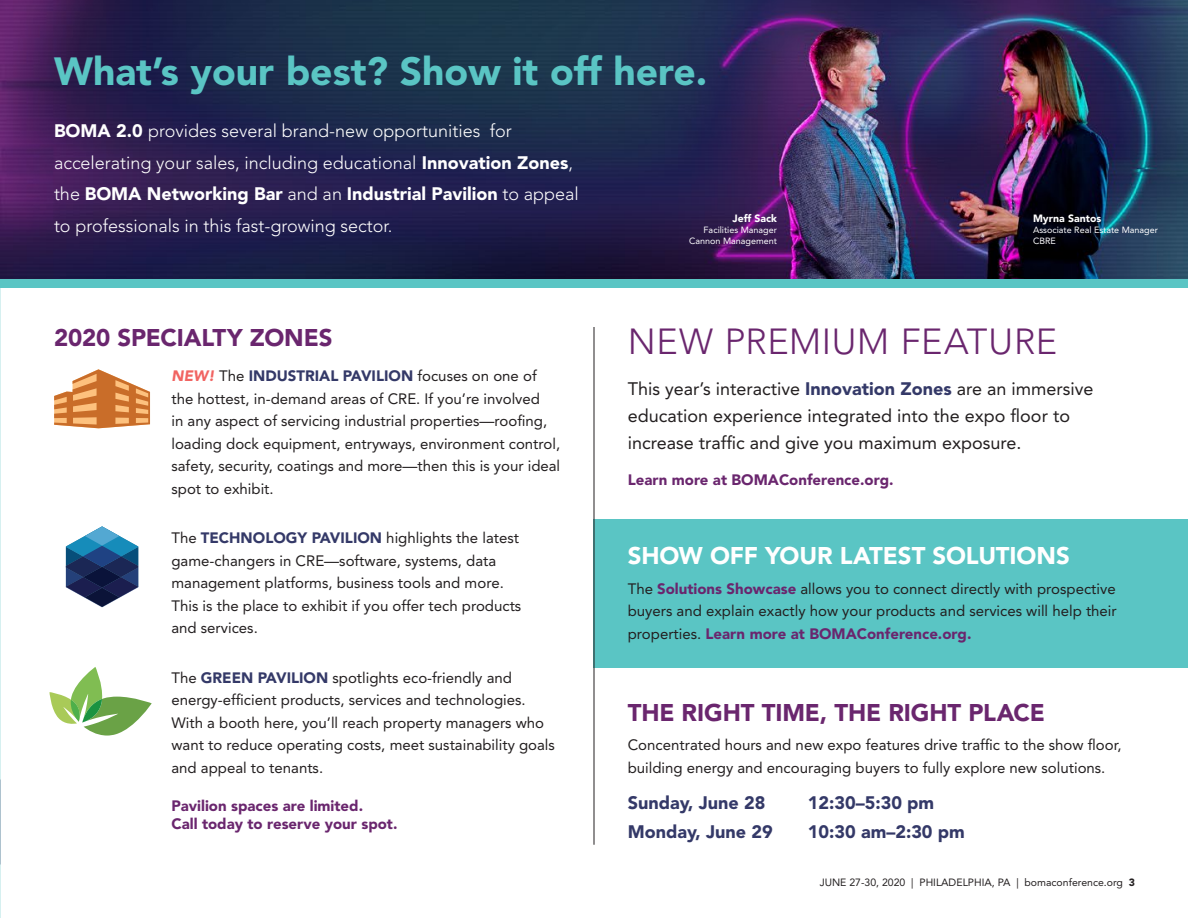
<style>
.page{position:relative;width:1188px;height:918px;background:#fff}
.page>*{position:absolute;margin:0;border:0;box-sizing:border-box;transform-origin:0 0}
.Headline{font:900 39px "Avenir";color:#5ac5c4}
.Subhead{font:300 36px "Avenir";letter-spacing:.02em;color:#6a266e}
.Subhead-2{font:900 24px "Avenir";letter-spacing:-.005em;color:#6a266e}
.Subhead-3{font:900 24px "Avenir";letter-spacing:-.005em;color:#fff}
.Intro_Copy{font:300 18px/31.5px "Avenir";color:#fff}
.Body_Copy{font:18px/27px "Avenir";color:#231f20}
.Body_Copy-2{font:900 18px "Avenir";color:#343968}
.Body_Copy-3{font:15px/22.5px "Avenir";color:#231f20}
.Body_Copy-4{font:900 15px/18px "Avenir";color:#6a266e}
.t1{font:10.5px "Avenir";color:#231f20}
.Body_Copy-5{font:900 10.5px "Avenir";color:#fff}
.Body_Copy-6{font:9px "Avenir";color:#fff}
.s1{font-weight:900}
.s2{font-weight:900;font-style:italic;color:#f16462}
.s3{font-weight:900;color:#343968}
.s4{font-weight:900;color:#6a266e}
</style>
<div class="page">
<div style="left:594px;top:520px;width:594px;height:148px;background:#5ac5c4"></div>
<img style="left:0;top:0;width:1188px;height:279px">
<svg style="left:66px;top:526px;width:72px;height:81px"></svg>
<svg style="left:50px;top:667px;width:102px;height:69px"></svg>
<div style="left:0;top:279px;width:1188px;height:8px;background:#5ac5c4"></div>
<svg style="left:54px;top:369px;width:96px;height:59px"></svg>
<hr style="left:594px;top:327px;width:1px;height:518px;background:#231f20">
<p class="Headline" style="left:54px;top:48px;width:655px">What’s your best? Show it off here.</p>
<p class="Intro_Copy" style="left:54px;top:115px;width:526px"><span class="s1">BOMA 2.0</span> provides several brand-new opportunities for accelerating your sales, including educational <span class="s1">Innovation Zones</span>, the <span class="s1">BOMA Networking Bar</span> and an <span class="s1">Industrial Pavilion</span> to appeal to professionals in this fast-growing sector.</p>
<p class="Body_Copy-5" style="left:732px;top:212px;width:46px">Jeff Sack</p>
<p class="Body_Copy-6" style="left:704px;top:225px;width:75px">Facilities Manager</p>
<p class="Body_Copy-6" style="left:689px;top:235px;width:89px">Cannon Management</p>
<p class="Body_Copy-5" style="left:1033px;top:212px;width:70px">Myrna Santos</p>
<p class="Body_Copy-6" style="left:1033px;top:225px;width:126px">Associate Real Estate Manager</p>
<p class="Body_Copy-6" style="left:1033px;top:235px;width:24px">CBRE</p>
<p class="Subhead-2" style="left:54px;top:323px;width:280px">2020 SPECIALTY ZONES</p>
<p class="Body_Copy-3" style="left:171px;top:365px;width:390px"><span class="s2">NEW!</span> The <span class="s3">INDUSTRIAL PAVILION</span> focuses on one of the hottest, in-demand areas of CRE. If you’re involved<br>in any aspect of servicing industrial properties—roofing, loading dock equipment, entryways, environment control, safety, security, coatings and more—then this is your ideal spot to exhibit.</p>
<p class="Body_Copy-3" style="left:171px;top:527px;width:351px">The <span class="s3">TECHNOLOGY PAVILION</span> highlights the latest game-changers in CRE—software, systems, data management platforms, business tools and more.<br>This is the place to exhibit if you offer tech products and services.</p>
<p class="Body_Copy-3" style="left:171px;top:666px;width:385px">The <span class="s3">GREEN PAVILION</span> spotlights eco-friendly and energy-efficient products, services and technologies.<br>With a booth here, you’ll reach property managers who want to reduce operating costs, meet sustainability goals and appeal to tenants.</p>
<p class="Body_Copy-4" style="left:171px;top:797px;width:228px">Pavilion spaces are limited.<br>Call today to reserve your spot.</p>
<p class="Subhead" style="left:628px;top:320px;width:431px">NEW PREMIUM FEATURE</p>
<p class="Body_Copy" style="left:628px;top:375px;width:467px">This year’s interactive <span class="s3">Innovation Zones</span> are an immersive education experience integrated into the expo floor to increase traffic and give you maximum exposure.</p>
<p class="Body_Copy-4" style="left:628px;top:470px;width:267px">Learn more at BOMAConference.org.</p>
<p class="Subhead-3" style="left:628px;top:541px;width:444px">SHOW OFF YOUR LATEST SOLUTIONS</p>
<p class="Body_Copy-3" style="left:628px;top:577px;width:491px;text-align:justify">The <span class="s4">Solutions Showcase</span> allows you to connect directly with prospective buyers and explain exactly how your products and services will help their properties. <span class="s4">Learn more at BOMAConference.org.</span></p>
<p class="Subhead-2" style="left:628px;top:698px;width:419px">THE RIGHT TIME, THE RIGHT PLACE</p>
<p class="Body_Copy-3" style="left:628px;top:734px;width:496px">Concentrated hours and new expo features drive traffic to the show floor, building energy and encouraging buyers to fully explore new solutions.</p>
<p class="Body_Copy-2" style="left:628px;top:792px;width:139px">Sunday, June 28</p>
<p class="Body_Copy-2" style="left:808px;top:792px;width:128px">12:30–5:30 pm</p>
<p class="Body_Copy-2" style="left:628px;top:821px;width:146px">Monday, June 29</p>
<p class="Body_Copy-2" style="left:808px;top:821px;width:159px">10:30 am–2:30 pm</p>
<p class="t1" style="left:820px;top:876px;width:317px">JUNE 27-30, 2020 | PHILADELPHIA, PA | bomaconference.org <span class="s1">3</span></p>
</div>
